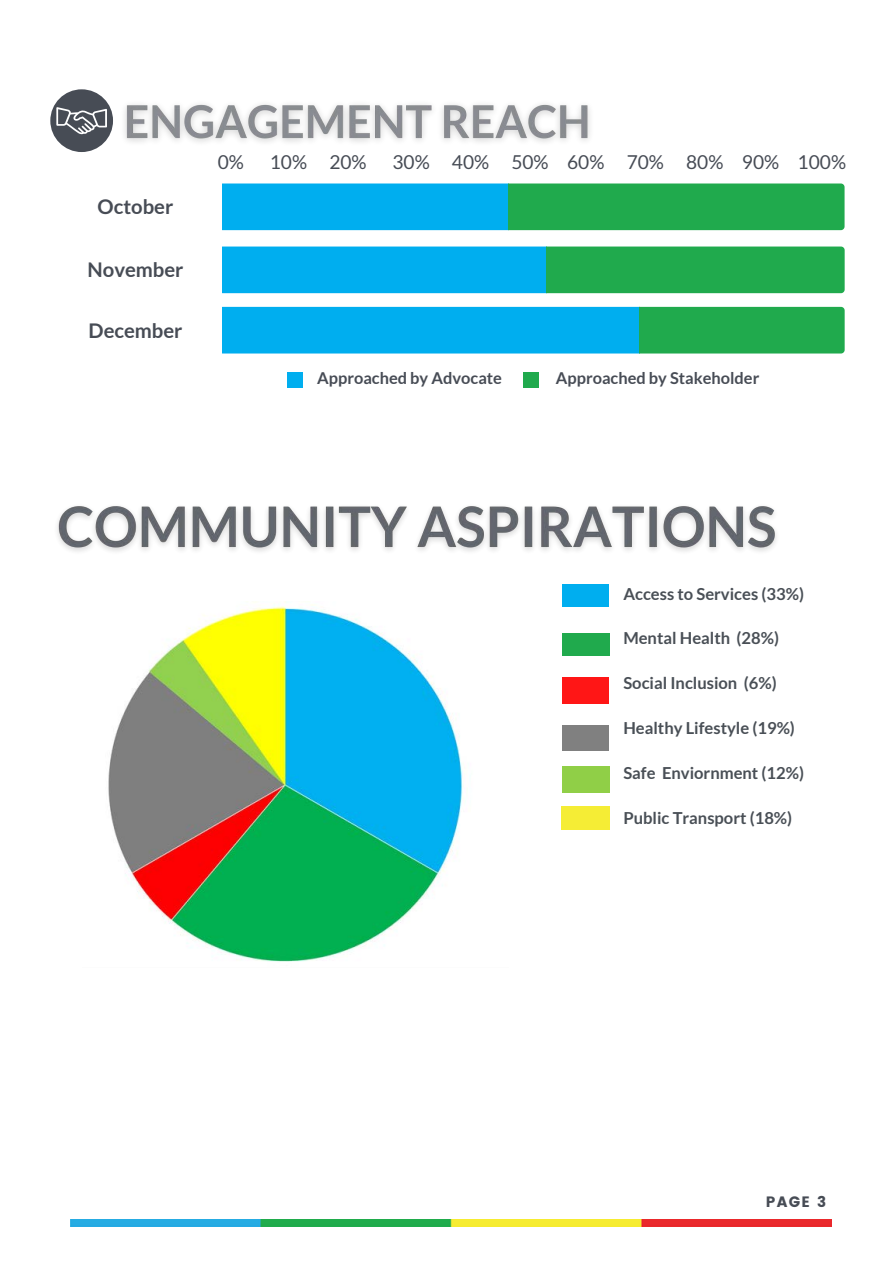
<style>
.page{position:relative;width:893px;height:1264px;background:#fff}
.page>*{position:absolute;margin:0;border:0;box-sizing:border-box;transform-origin:0 0}
.t1{font:700 20.25px "Lato";color:#474c55}
.t2{font:19.2px "Lato";color:#474c55}
.t3{font:700 16.5px "Lato";color:#494f56}
.t4{font:700 16.35px "Lato";color:#474c55}
.t5{font:15px "Poppins";color:#474c55}
</style>
<div class="page">
<svg style="left:50px;top:89px;width:63px;height:63px"></svg>
<svg style="left:222px;top:183px;width:622px;height:47px;background:#13ac98"></svg>
<div style="left:287px;top:372px;width:16px;height:15px;background:#00aeef"></div>
<div style="left:523px;top:372px;width:16px;height:15px;background:#20aa4d"></div>
<svg style="left:223px;top:246px;width:621px;height:47px;background:#12ada2"></svg>
<svg style="left:223px;top:307px;width:621px;height:46px;background:#0aacb9"></svg>
<img style="left:71px;top:1219px;width:760px;height:7px">
<div style="left:562px;top:584px;width:46px;height:23px;background:#00aeef"></div>
<div style="left:562px;top:633px;width:47px;height:23px;background:#20aa4d"></div>
<div style="left:562px;top:806px;width:47px;height:24px;background:#f5ed35"></div>
<div style="left:562px;top:677px;width:46px;height:26px;background:#ff1616"></div>
<div style="left:562px;top:725px;width:46px;height:26px;background:#808080"></div>
<div style="left:562px;top:766px;width:47px;height:26px;background:#90cf47"></div>
<img style="left:108px;top:602px;width:355px;height:360px">
<img style="left:124px;top:104px;width:466px;height:38px">
<img style="left:57px;top:506px;width:720px;height:46px">
<p class="t1" style="left:98px;top:194px;width:77px">October</p>
<p class="t1" style="left:88px;top:257px;width:97px">November</p>
<p class="t1" style="left:89px;top:317px;width:95px">December</p>
<h3 class="t2" style="left:218px;top:150px;width:28px">0%</h3>
<h3 class="t2" style="left:270px;top:150px;width:98px">10% 20%</h3>
<h3 class="t2" style="left:392px;top:150px;width:455px">30% 40% 50% 60% 70% 80% 90% 100%</h3>
<h3 class="t4" style="left:317px;top:367px;width:186px">Approached by Advocate</h3>
<h3 class="t4" style="left:556px;top:367px;width:205px">Approached by Stakeholder</h3>
<p class="t3" style="left:623px;top:583px;width:182px">Access to Services (33%)</p>
<p class="t3" style="left:623px;top:628px;width:157px">Mental Health (28%)</p>
<p class="t3" style="left:623px;top:673px;width:155px">Social Inclusion (6%)</p>
<p class="t3" style="left:623px;top:717px;width:173px">Healthy Lifestyle (19%)</p>
<p class="t3" style="left:623px;top:762px;width:182px">Safe Enviornment (12%)</p>
<p class="t3" style="left:623px;top:807px;width:170px">Public Transport (18%)</p>
<p class="t5" style="left:765px;top:1193px;width:62px">PAGE 3</p>
</div>
